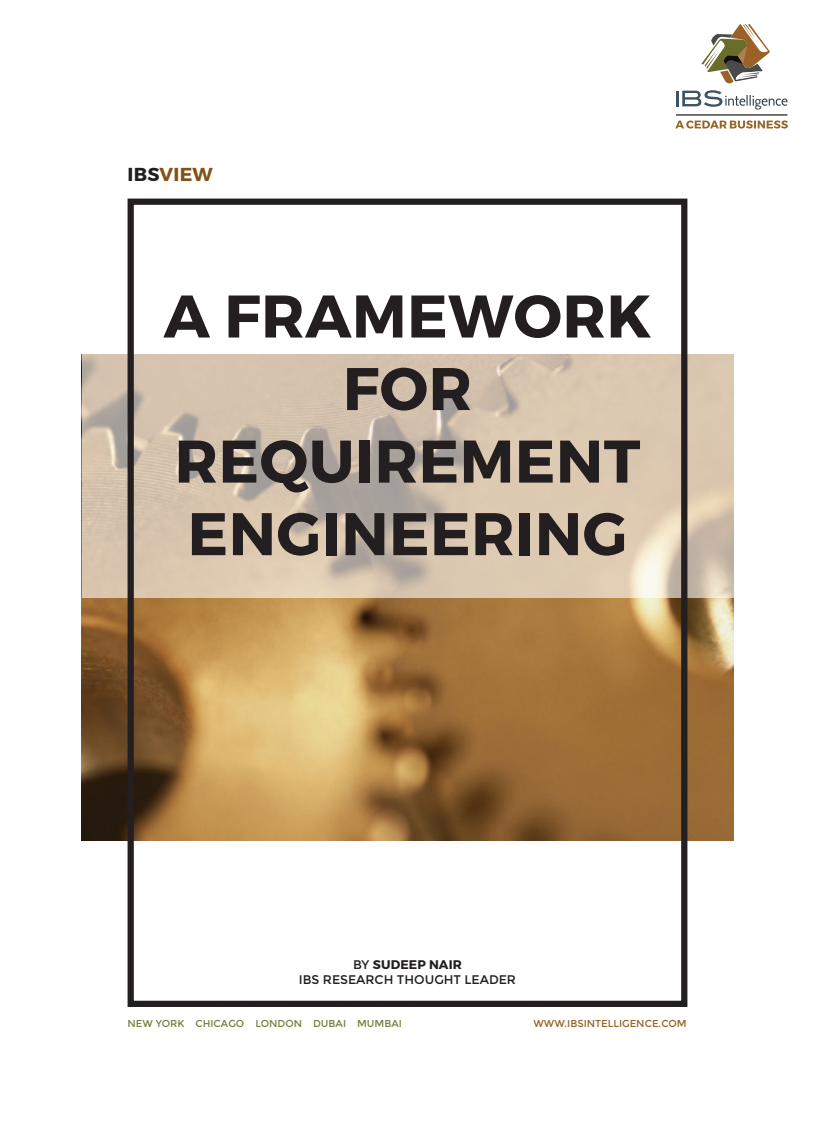
<style>
.page{position:relative;width:815px;height:1124px;background:#fff}
.page>*{position:absolute;margin:0;border:0;box-sizing:border-box;transform-origin:0 0}
.heading_bold_60pt{font:700 60px/72.5px "Montserrat";letter-spacing:.01em;color:#231f20;text-align:center}
.headling_bold_80_pt{font:700 18.75px "Montserrat";letter-spacing:.01em;color:#835116}
.t1{font:14.12px "Cabin";color:#32454d;scale:.93 1}
.byline_reg_10_pt{font:12.5px "Montserrat";color:#231f20}
.byline_reg_10_pt-2{font:700 12.5px "Montserrat";letter-spacing:.01em;color:#231f20}
.body_copy_reg_10_pt{font:10px "Montserrat";color:#73823f}
.body_copy_reg_10_pt-2{font:10px "Montserrat";color:#966527}
.s1{color:#231f20}
.s2{font-weight:400}
</style>
<div class="page">
<img style="left:81px;top:598px;width:652px;height:242px">
<svg style="left:81px;top:354px;width:652px;height:244px;fill:#d9c5af"></svg>
<div style="left:128px;top:198px;width:559px;height:808px;border:6px solid #231f20"></div>
<hr style="left:676px;top:91px;width:3px;height:15px;background:#3c5363">
<svg style="left:682px;top:24px;width:105px;height:83px"></svg>
<svg style="left:675px;top:120px;width:113px;height:8px"></svg>
<hr style="left:676px;top:114px;width:111px;height:1px;background:#231f20">
<p class="headling_bold_80_pt" style="left:128px;top:163px;width:87px"><span class="s1">IBS</span>VIEW</p>
<p class="heading_bold_60pt" style="left:164px;top:281px;width:489px">A FRAMEWORK<br>FOR<br>REQUIREMENT<br>ENGINEERING</p>
<p class="t1" style="left:755px;top:92px;width:9px">g</p>
<p class="byline_reg_10_pt-2" style="left:353px;top:957px;width:110px"><span class="s2">BY</span> SUDEEP NAIR</p>
<p class="byline_reg_10_pt" style="left:299px;top:972px;width:219px">IBS RESEARCH THOUGHT LEADER</p>
<p class="body_copy_reg_10_pt" style="left:128px;top:1017px;width:276px">NEW YORK CHICAGO LONDON DUBAI MUMBAI</p>
<p class="body_copy_reg_10_pt-2" style="left:533px;top:1017px;width:155px">WWW.IBSINTELLIGENCE.COM</p>
</div>
